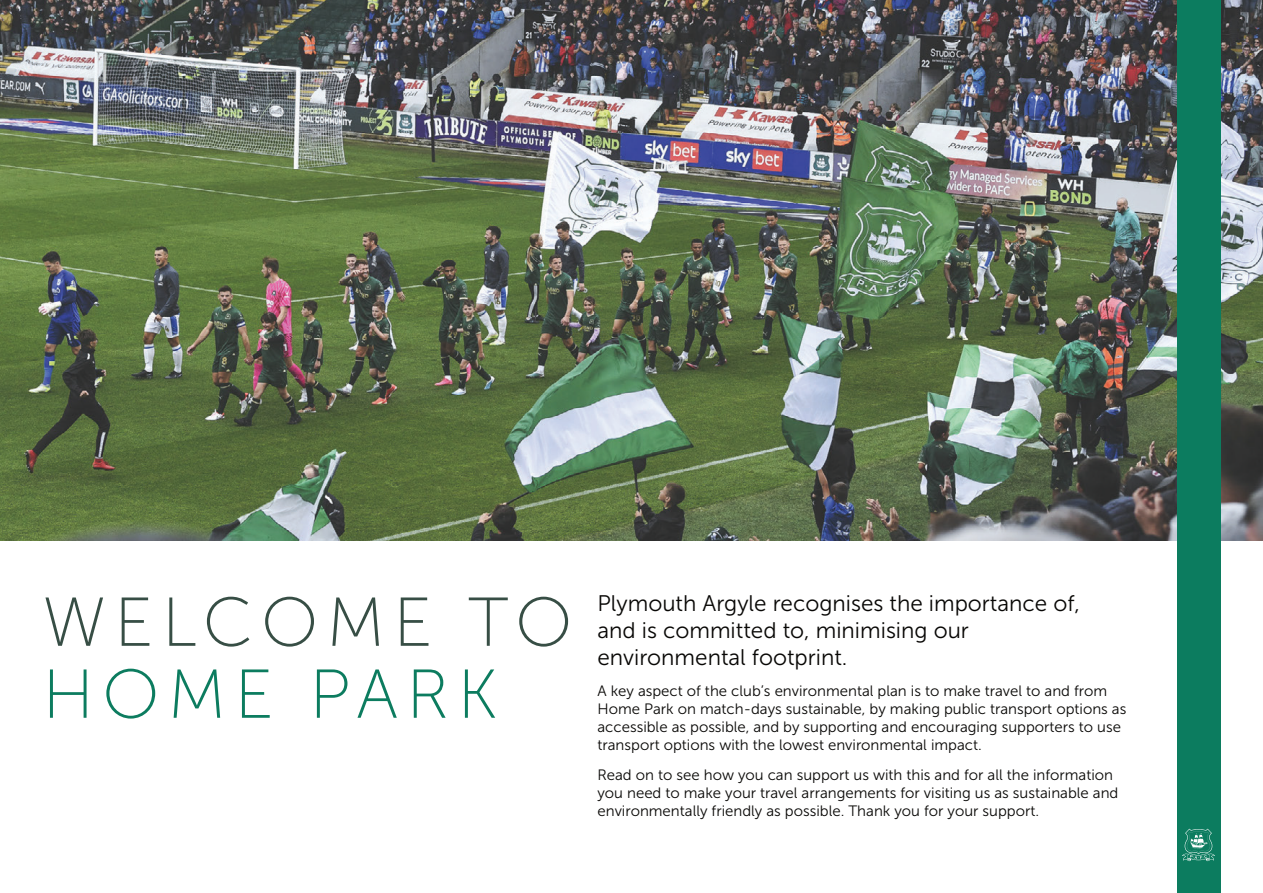
<style>
.page{position:relative;width:1263px;height:893px;background:#fff}
.page>*{position:absolute;margin:0;border:0;box-sizing:border-box;transform-origin:0 0}
.t1{font:69px "Museo Sans 100";letter-spacing:.12em;color:#374e45}
.t2{font:69px "Museo Sans 100";letter-spacing:.12em;color:#0c7c5f}
.t3{font:22.5px/27px "Museo Sans 300";color:#080705}
.t4{font:15px/18px "Museo Sans 300";color:#080705}
</style>
<div class="page">
<img style="left:0;top:0;width:1263px;height:540px">
<div style="left:1177px;top:0;width:43px;height:893px;background:#0c7c5f"></div>
<svg style="left:1182px;top:829px;width:33px;height:32px"></svg>
<h1 class="t1" style="left:43px;top:585px;width:531px">WELCOME TO</h1>
<h1 class="t2" style="left:43px;top:657px;width:456px">HOME PARK</h1>
<h2 class="t3" style="left:597px;top:590px;width:484px">Plymouth Argyle recognises the importance of, and is committed to, minimising our environmental footprint.</h2>
<p class="t4" style="left:597px;top:682px;width:530px">A key aspect of the club’s environmental plan is to make travel to and from Home Park on match-days sustainable, by making public transport options as accessible as possible, and by supporting and encouraging supporters to use transport options with the lowest environmental impact.</p>
<p class="t4" style="left:597px;top:766px;width:522px">Read on to see how you can support us with this and for all the information you need to make your travel arrangements for visiting us as sustainable and environmentally friendly as possible. Thank you for your support.</p>
</div>
